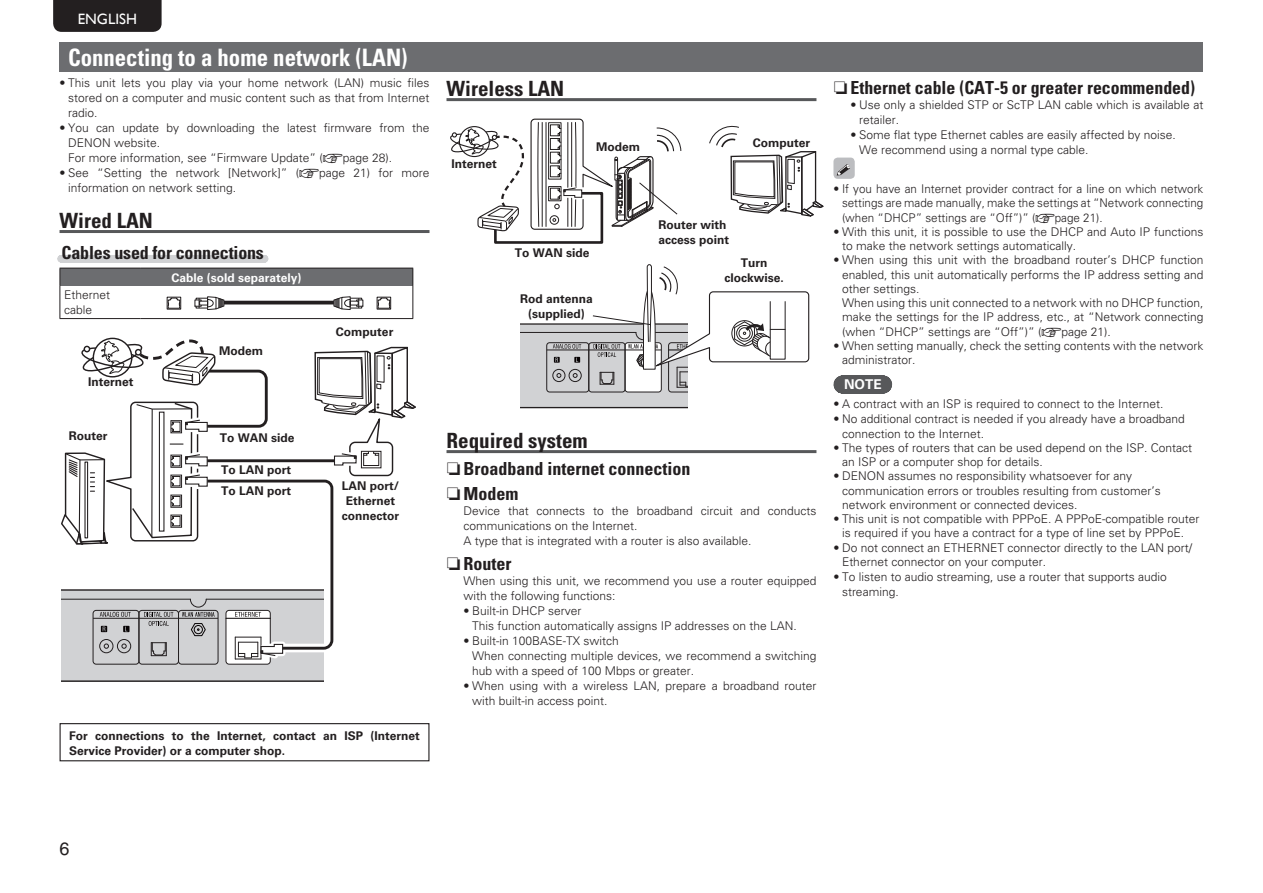
<style>
.page{position:relative;width:1263px;height:893px;background:#fff}
.page>*{position:absolute;margin:0;border:0;box-sizing:border-box;transform-origin:0 0}
.t1{font:700 condensed 24px "Univers LT Std";color:#fff;scale:.95 1}
.t2{font:700 condensed 21px "Univers LT Std";color:#231f20}
.t3{font:700 condensed 18px/25.2px "Univers LT Std";color:#231f20}
.t4{font:18px "Helvetica LT Std";color:#231f20}
.t5{font:15px "Gill Sans";color:#fff}
.t6{font:700 13.5px "Univers LT Std";color:#fff}
.t7{font:300 12px/15px "Univers LT Std";color:#231f20}
.t8{font:700 12px/15px "Univers LT Std";color:#231f20}
.t9{font:700 12px "Univers LT Std";color:#fff}
.s1{font-family:"Marks For Denon";font-weight:400}
.s2{font-family:"Marks For Denon";font-weight:400;font-stretch:normal}
</style>
<div class="page">
<div style="left:53px;top:0;width:109px;height:32px;background:#231f20"></div>
<div style="left:60px;top:43px;width:1143px;height:29px;background:#6c6d70"></div>
<hr style="left:60px;top:230px;width:369px;height:3px;background:#57585a">
<div style="left:60px;top:268px;width:353px;height:17px;background:#6c6d70"></div>
<svg style="left:412px;top:269px;width:1px;height:16px"></svg>
<svg style="left:60px;top:255px;width:205px;height:30px"></svg>
<hr style="left:60px;top:285px;width:1px;height:33px;background:#231f20">
<hr style="left:60px;top:268px;width:81px;height:1px;background:#231f20">
<hr style="left:141px;top:268px;width:272px;height:1px;background:#231f20">
<hr style="left:412px;top:285px;width:1px;height:33px;background:#231f20">
<hr style="left:60px;top:318px;width:81px;height:1px;background:#231f20">
<hr style="left:141px;top:318px;width:272px;height:1px;background:#231f20">
<hr style="left:222px;top:301px;width:114px;height:3px;background:#231f20">
<svg style="left:194px;top:296px;width:31px;height:14px"></svg>
<svg style="left:333px;top:296px;width:31px;height:14px"></svg>
<div style="left:167px;top:297px;width:14px;height:12px;border:1px solid #231f20"></div>
<svg style="left:168px;top:298px;width:12px;height:11px"></svg>
<div style="left:377px;top:297px;width:14px;height:12px;border:1px solid #231f20"></div>
<svg style="left:378px;top:298px;width:12px;height:11px"></svg>
<svg style="left:61px;top:338px;width:355px;height:344px"></svg>
<div style="left:60px;top:723px;width:369px;height:38px;border:1px solid #231f20"></div>
<hr style="left:446px;top:98px;width:370px;height:3px;background:#57585a">
<svg style="left:450px;top:118px;width:374px;height:291px"></svg>
<div style="left:718px;top:257px;width:72px;height:30px;background:#fff"></div>
<hr style="left:446px;top:450px;width:370px;height:3px;background:#57585a">
<svg style="left:842px;top:375px;width:41px;height:18px"></svg>
<div style="left:833px;top:158px;width:22px;height:21px;background:#bcbdc0;border-radius:4px"></div>
<svg style="left:837px;top:164px;width:13px;height:12px"></svg>
<p class="t5" style="left:78px;top:10px;width:58px">ENGLISH</p>
<h1 class="t1" style="left:68px;top:43px;width:359px">Connecting to a home network (LAN)</h1>
<p class="t7" style="left:68px;top:76px;width:363px;text-align:justify;text-indent:-9px">• This unit lets you play via your home network (LAN) music files stored on a computer and music content such as that from Internet radio.</p>
<p class="t7" style="left:68px;top:121px;width:363px;text-indent:-9px">• You can update by downloading the latest firmware from the<br>DENON website.<br>For more information, see “Firmware Update” (<span class="s1">V</span>page 28).</p>
<p class="t7" style="left:68px;top:166px;width:363px;text-indent:-9px">• See “Setting the network [Network]” (<span class="s1">V</span>page 21) for more information on network setting.</p>
<h2 class="t2" style="left:60px;top:208px;width:95px">Wired LAN</h2>
<h3 class="t3" style="left:62px;top:240px;width:204px">Cables used for connections</h3>
<p class="t9" style="left:171px;top:270px;width:132px">Cable (sold separately)</p>
<p class="t7" style="left:64px;top:288px;width:48px">Ethernet cable</p>
<p class="t8" style="left:88px;top:374px;width:47px">Internet</p>
<p class="t8" style="left:219px;top:343px;width:45px">Modem</p>
<p class="t8" style="left:336px;top:324px;width:59px">Computer</p>
<h2 class="t2" style="left:446px;top:76px;width:119px">Wireless LAN</h2>
<p class="t8" style="left:451px;top:156px;width:47px">Internet</p>
<p class="t8" style="left:596px;top:139px;width:45px">Modem</p>
<p class="t8" style="left:515px;top:245px;width:76px">To WAN side</p>
<p class="t8" style="left:520px;top:291px;width:74px;text-align:center">Rod antenna (supplied)</p>
<p class="t8" style="left:753px;top:135px;width:59px">Computer</p>
<p class="t8" style="left:658px;top:218px;width:72px">Router with access point</p>
<p class="t8" style="left:724px;top:256px;width:61px;text-align:center">Turn clockwise.</p>
<p class="t8" style="left:69px;top:428px;width:40px">Router</p>
<p class="t8" style="left:220px;top:430px;width:76px">To WAN side</p>
<p class="t8" style="left:221px;top:459px;width:72px;line-height:21.3px">To LAN port<br>To LAN port</p>
<p class="t8" style="left:342px;top:479px;width:59px;text-align:center">LAN port/<br>Ethernet connector</p>
<p class="t8" style="left:69px;top:728px;width:352px">For connections to the Internet, contact an ISP (Internet<br>Service Provider) or a computer shop.</p>
<h2 class="t2" style="left:446px;top:428px;width:143px">Required system</h2>
<h3 class="t3" style="left:446px;top:456px;width:246px"><span class="s2">N</span> Broadband internet connection<br><span class="s2">N</span> Modem</h3>
<p class="t7" style="left:463px;top:504px;width:354px">Device that connects to the broadband circuit and conducts communications on the Internet.<br>A type that is integrated with a router is also available.</p>
<h3 class="t3" style="left:446px;top:551px;width:67px"><span class="s2">N</span> Router</h3>
<p class="t7" style="left:463px;top:573px;width:354px">When using this unit, we recommend you use a router equipped with the following functions:</p>
<p class="t7" style="left:472px;top:603px;width:326px;text-indent:-9px">• Built-in DHCP server<br>This function automatically assigns IP addresses on the LAN.</p>
<p class="t7" style="left:472px;top:633px;width:346px;text-indent:-9px">• Built-in 100BASE-TX switch<br>When connecting multiple devices, we recommend a switching hub with a speed of 100 Mbps or greater.</p>
<p class="t7" style="left:472px;top:678px;width:346px;text-indent:-9px">• When using with a wireless LAN, prepare a broadband router with built-in access point.</p>
<h3 class="t3" style="left:833px;top:75px;width:363px"><span class="s2">N</span> Ethernet cable (CAT-5 or greater recommended)</h3>
<p class="t7" style="left:859px;top:97px;width:346px;text-indent:-9px">• Use only a shielded STP or ScTP LAN cable which is available at retailer.</p>
<p class="t7" style="left:859px;top:127px;width:318px;text-indent:-9px">• Some flat type Ethernet cables are easily affected by noise.<br>We recommend using a normal type cable.</p>
<p class="t7" style="left:842px;top:182px;width:363px;line-height:14.2px;text-align:justify;text-indent:-9px">• If you have an Internet provider contract for a line on which network settings are made manually, make the settings at “Network connecting (when “DHCP” settings are “Off”)” (<span class="s1">V</span>page 21).</p>
<p class="t7" style="left:842px;top:224px;width:363px;line-height:14.2px;text-indent:-9px">• With this unit, it is possible to use the DHCP and Auto IP functions to make the network settings automatically.</p>
<p class="t7" style="left:842px;top:253px;width:363px;line-height:14.2px;text-indent:-9px">• When using this unit with the broadband router’s DHCP function enabled, this unit automatically performs the IP address setting and other settings.<br>When using this unit connected to a network with no DHCP function, make the settings for the IP address, etc., at “Network connecting (when “DHCP” settings are “Off”)” (<span class="s1">V</span>page 21).</p>
<p class="t7" style="left:842px;top:338px;width:363px;line-height:14.2px;text-indent:-9px">• When setting manually, check the setting contents with the network administrator.</p>
<p class="t6" style="left:844px;top:376px;width:39px">NOTE</p>
<p class="t7" style="left:833px;top:396px;width:331px">• A contract with an ISP is required to connect to the Internet.</p>
<p class="t7" style="left:842px;top:411px;width:344px;text-indent:-9px">• No additional contract is needed if you already have a broadband connection to the Internet.</p>
<p class="t7" style="left:842px;top:440px;width:352px;line-height:14.2px;text-indent:-9px">• The types of routers that can be used depend on the ISP. Contact an ISP or a computer shop for details.</p>
<p class="t7" style="left:842px;top:469px;width:320px;line-height:14.2px;text-indent:-9px">• DENON assumes no responsibility whatsoever for any communication errors or troubles resulting from customer’s network environment or connected devices.</p>
<p class="t7" style="left:833px;top:512px;width:367px;line-height:14.2px;text-align:center">• This unit is not compatible with PPPoE. A PPPoE-compatible router is required if you have a contract for a type of line set by PPPoE.</p>
<p class="t7" style="left:842px;top:540px;width:352px;line-height:14.2px;text-indent:-9px">• Do not connect an ETHERNET connector directly to the LAN port/<br>Ethernet connector on your computer.</p>
<p class="t7" style="left:842px;top:569px;width:326px;text-indent:-9px">• To listen to audio streaming, use a router that supports audio streaming.</p>
<h3 class="t4" style="left:60px;top:838px;width:12px">6</h3>
</div>
